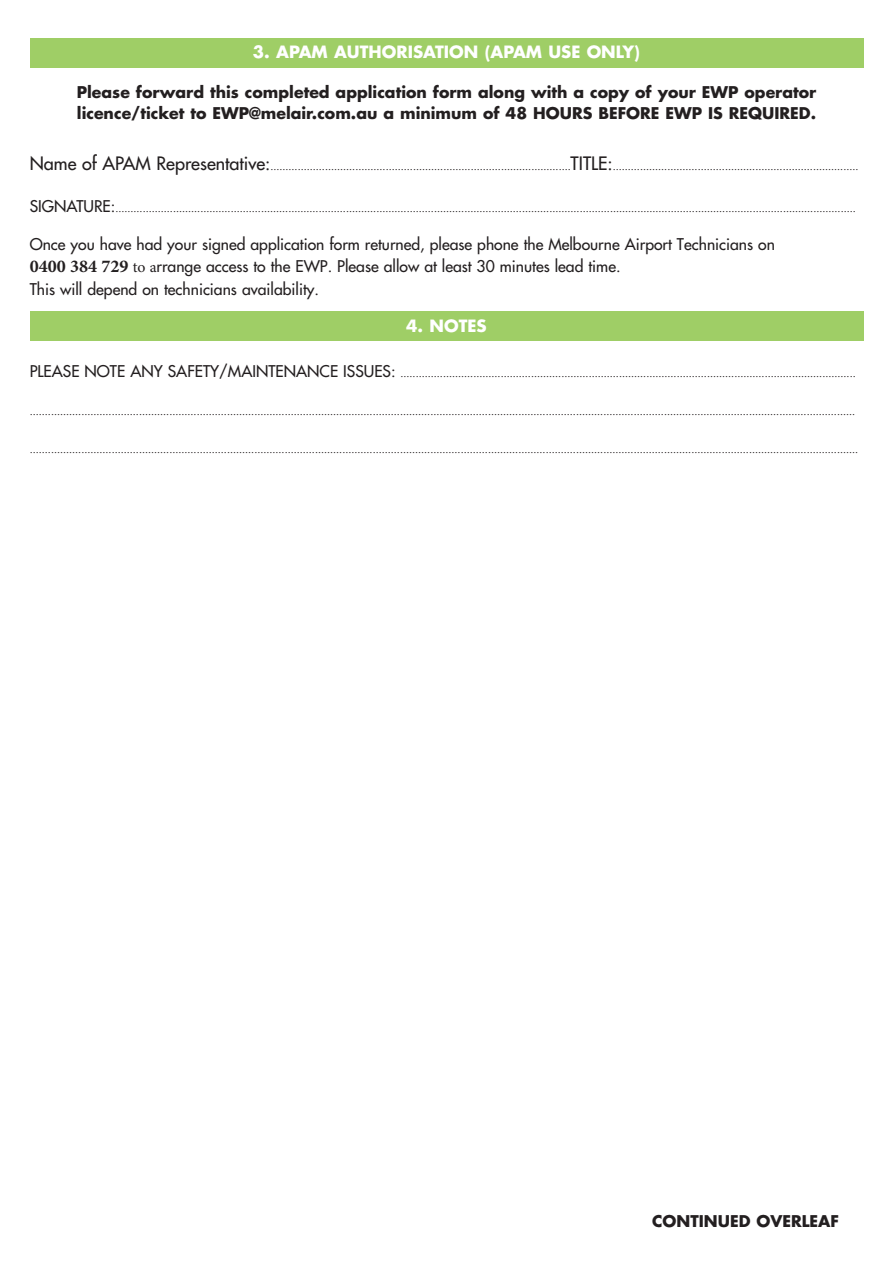
<style>
.page{position:relative;width:893px;height:1263px;background:#fff}
.page>*{position:absolute;margin:0;border:0;box-sizing:border-box;transform-origin:0 0}
.t1{font:700 16.5px "Futura";color:#fff}
.t2{font:15.75px/22.5px "Futura";color:#231f20}
.t3{font:700 15.75px/21px "Futura";color:#231f20}
.t4{font:10.5px "Futura";color:#231f20}
.s1{font-size:18px}
.s2{font-size:15.75px}
.s3{font-family:"Minion Pro";font-weight:700;font-size:18px}
.s4{font-family:"Minion Pro"}
</style>
<div class="page">
<div style="left:30px;top:311px;width:833px;height:30px;background:#9fce66"></div>
<div style="left:30px;top:38px;width:833px;height:29px;background:#9fce66"></div>
<h1 class="t1" style="left:253px;top:44px;width:389px">3. APAM AUTHORISATION (APAM USE ONLY)</h1>
<h2 class="t3" style="left:77px;top:83px;width:741px">Please forward this completed application form along with a copy of your EWP operator licence/ticket to EWP@melair.com.au a minimum of 48 HOURS BEFORE EWP IS REQUIRED.</h2>
<p class="t4" style="left:30px;top:161px;width:830px"><span class="s1">Name of APAM Representative:</span>...................................................................................................<span class="s1">TITLE:</span>.................................................................................</p>
<p class="t4" style="left:30px;top:203px;width:828px"><span class="s2">SIGNATURE:</span>....................................................................................................................................................................................................................................................</p>
<p class="t2" style="left:30px;top:234px;width:747px">Once you have had your signed application form returned, please phone the Melbourne Airport Technicians on<br><span class="s3">0400 384 729</span> <span class="s4">to a</span>rrange access to the EWP. Please allow at least 30 minutes lead time.<br>This will depend on technicians availability.</p>
<h1 class="t1" style="left:406px;top:318px;width:82px">4. NOTES</h1>
<p class="t4" style="left:30px;top:367px;width:827px"><span class="s2">PLEASE NOTE ANY SAFETY/MAINTENANCE ISSUES:</span> ......................................................................................................................................................</p>
<p class="t4" style="left:30px;top:405px;width:827px">................................................................................................................................................................................................................................................................................</p>
<p class="t4" style="left:30px;top:443px;width:830px">.................................................................................................................................................................................................................................................................................</p>
<h2 class="t3" style="left:652px;top:1212px;width:188px">CONTINUED OVERLEAF</h2>
</div>
